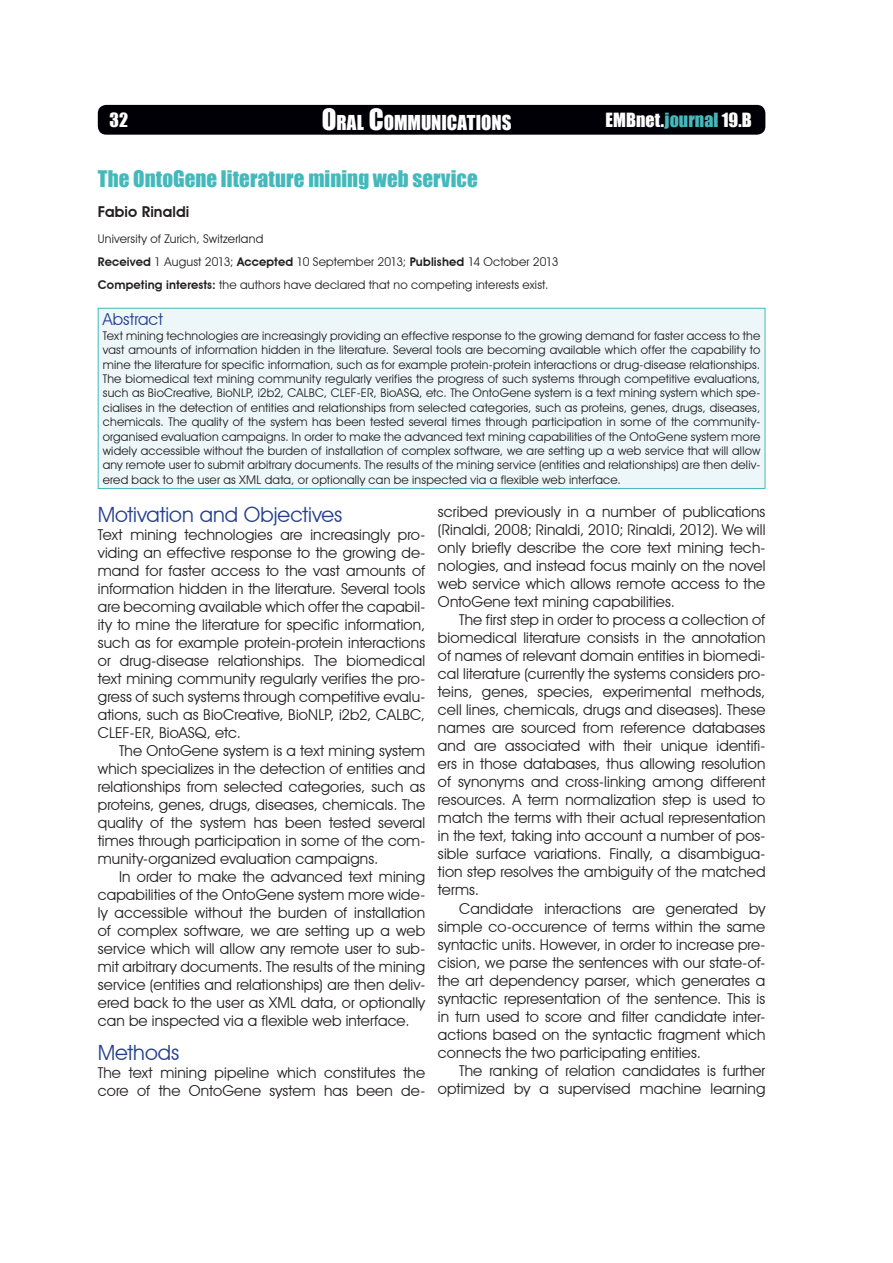
<style>
.page{position:relative;width:893px;height:1263px;background:#fff}
.page>*{position:absolute;margin:0;border:0;box-sizing:border-box;transform-origin:0 0}
.title_3{font:21px "Impact";letter-spacing:.005em;color:#44b9bc}
.subtitle_1{font:21px "Avant Garde IT Cby BT";color:#253f8e}
.t1{font:18.9px "Impact";color:#fff}
.t2{font:18px "Impact";letter-spacing:.005em;color:#fff}
.abstract_header{font:16.5px "Avant Garde IT Cby BT";color:#253f8e}
.text{font:15px/18px "Avant Garde IT Cby BT";letter-spacing:.01em;color:#231f20;text-align:justify}
.text_first{font:15px/18px "Avant Garde IT Cby BT";letter-spacing:.005em;color:#231f20;text-align:justify}
.author_name{font:600 15px "Avant Garde IT Cby BT";letter-spacing:.005em;color:#231f20}
.abstract_text{font:12px/14.4px "Avant Garde IT Cby BT";letter-spacing:.015em;color:#231f20;text-align:justify}
.CI{font:12px "Avant Garde IT Cby BT";letter-spacing:.015em;color:#231f20}
.dates{font:12px "Avant Garde IT Cby BT";letter-spacing:.01em;color:#231f20}
.author_address{font:12px "Avant Garde IT Cby BT";letter-spacing:.015em;color:#231f20}
.s1{font-size:27px}
.s2{color:#44b9bc}
.s3{font-weight:600}
</style>
<div class="page">
<div style="left:98px;top:105px;width:667px;height:30px;background:#000006;border-radius:9px"></div>
<div style="left:98px;top:308px;width:667px;height:180px;background:#edf7f9"></div>
<div style="left:98px;top:308px;width:667px;height:181px;border:1px solid #44b9bc"></div>
<p class="t2" style="left:110px;top:106px;width:20px">32</p>
<p class="t1" style="left:322px;top:108px;width:191px"><span class="s1">O</span>RAL <span class="s1">C</span>OMMUNICATIONS</p>
<p class="t2" style="left:606px;top:106px;width:148px">EMBnet.<span class="s2">journal</span> 19.B</p>
<p class="title_3" style="left:98px;top:162px;width:381px">The OntoGene literature mining web service</p>
<p class="author_name" style="left:98px;top:203px;width:93px">Fabio Rinaldi</p>
<p class="author_address" style="left:98px;top:232px;width:167px">University of Zurich, Switzerland</p>
<p class="dates" style="left:98px;top:255px;width:462px"><span class="s3">Received</span> 1 August 2013; <span class="s3">Accepted</span> 10 September 2013; <span class="s3">Published</span> 14 October 2013</p>
<p class="CI" style="left:98px;top:278px;width:452px"><span class="s3">Competing interests:</span> the authors have declared that no competing interests exist.</p>
<p class="abstract_header" style="left:103px;top:309px;width:62px">Abstract</p>
<p class="abstract_text" style="left:103px;top:328px;width:659px">Text mining technologies are increasingly providing an effective response to the growing demand for faster access to the vast amounts of information hidden in the literature. Several tools are becoming available which offer the capability to mine the literature for specific information, such as for example protein-protein interactions or drug-disease relationships.<br>The biomedical text mining community regularly verifies the progress of such systems through competitive evaluations, such as BioCreative, BioNLP, i2b2, CALBC, CLEF-ER, BioASQ, etc. The OntoGene system is a text mining system which spe&shy;cialises in the detection of entities and relationships from selected categories, such as proteins, genes, drugs, diseases, chemicals. The quality of the system has been tested several times through participation in some of the community&shy;organised evaluation campaigns. In order to make the advanced text mining capabilities of the OntoGene system more widely accessible without the burden of installation of complex software, we are setting up a web service that will allow any remote user to submit arbitrary documents. The results of the mining service (entities and relationships) are then deliv&shy;ered back to the user as XML data, or optionally can be inspected via a flexible web interface.</p>
<p class="subtitle_1" style="left:98px;top:502px;width:246px">Motivation and Objectives</p>
<p class="text_first" style="left:98px;top:525px;width:329px">Text mining technologies are increasingly pro&shy;viding an effective response to the growing de&shy;mand for faster access to the vast amounts of information hidden in the literature. Several tools are becoming available which offer the capabil&shy;ity to mine the literature for specific information, such as for example protein-protein interactions or drug-disease relationships. The biomedical text mining community regularly verifies the pro&shy;gress of such systems through competitive evalu&shy;ations, such as BioCreative, BioNLP, i2b2, CALBC, CLEF-ER, BioASQ, etc.</p>
<p class="text" style="left:98px;top:741px;width:329px;text-indent:21px">The OntoGene system is a text mining system which specializes in the detection of entities and relationships from selected categories, such as proteins, genes, drugs, diseases, chemicals. The quality of the system has been tested several times through participation in some of the com&shy;munity-organized evaluation campaigns.</p>
<p class="text" style="left:98px;top:867px;width:329px;text-indent:21px">In order to make the advanced text mining capabilities of the OntoGene system more wide&shy;ly accessible without the burden of installation of complex software, we are setting up a web service which will allow any remote user to sub&shy;mit arbitrary documents. The results of the mining service (entities and relationships) are then deliv&shy;ered back to the user as XML data, or optionally can be inspected via a flexible web interface.</p>
<p class="subtitle_1" style="left:98px;top:1039px;width:83px">Methods</p>
<p class="text_first" style="left:98px;top:1063px;width:329px">The text mining pipeline which constitutes the core of the OntoGene system has been de-</p>
<p class="text_first" style="left:438px;top:503px;width:329px">scribed previously in a number of publications (Rinaldi, 2008; Rinaldi, 2010; Rinaldi, 2012). We will only briefly describe the core text mining tech&shy;nologies, and instead focus mainly on the novel web service which allows remote access to the OntoGene text mining capabilities.</p>
<p class="text" style="left:438px;top:611px;width:329px;text-indent:21px">The first step in order to process a collection of biomedical literature consists in the annotation of names of relevant domain entities in biomedi&shy;cal literature (currently the systems considers pro&shy;teins, genes, species, experimental methods, cell lines, chemicals, drugs and diseases). These names are sourced from reference databases and are associated with their unique identifi&shy;ers in those databases, thus allowing resolution of synonyms and cross-linking among different resources. A term normalization step is used to match the terms with their actual representation in the text, taking into account a number of pos&shy;sible surface variations. Finally, a disambigua&shy;tion step resolves the ambiguity of the matched terms.</p>
<p class="text" style="left:438px;top:899px;width:329px;text-indent:21px">Candidate interactions are generated by simple co-occurence of terms within the same syntactic units. However, in order to increase pre&shy;cision, we parse the sentences with our state-of&shy;the art dependency parser, which generates a syntactic representation of the sentence. This is in turn used to score and filter candidate inter&shy;actions based on the syntactic fragment which connects the two participating entities.</p>
<p class="text" style="left:438px;top:1061px;width:329px;text-align:right">The ranking of relation candidates is further optimized by a supervised machine learning</p>
</div>
